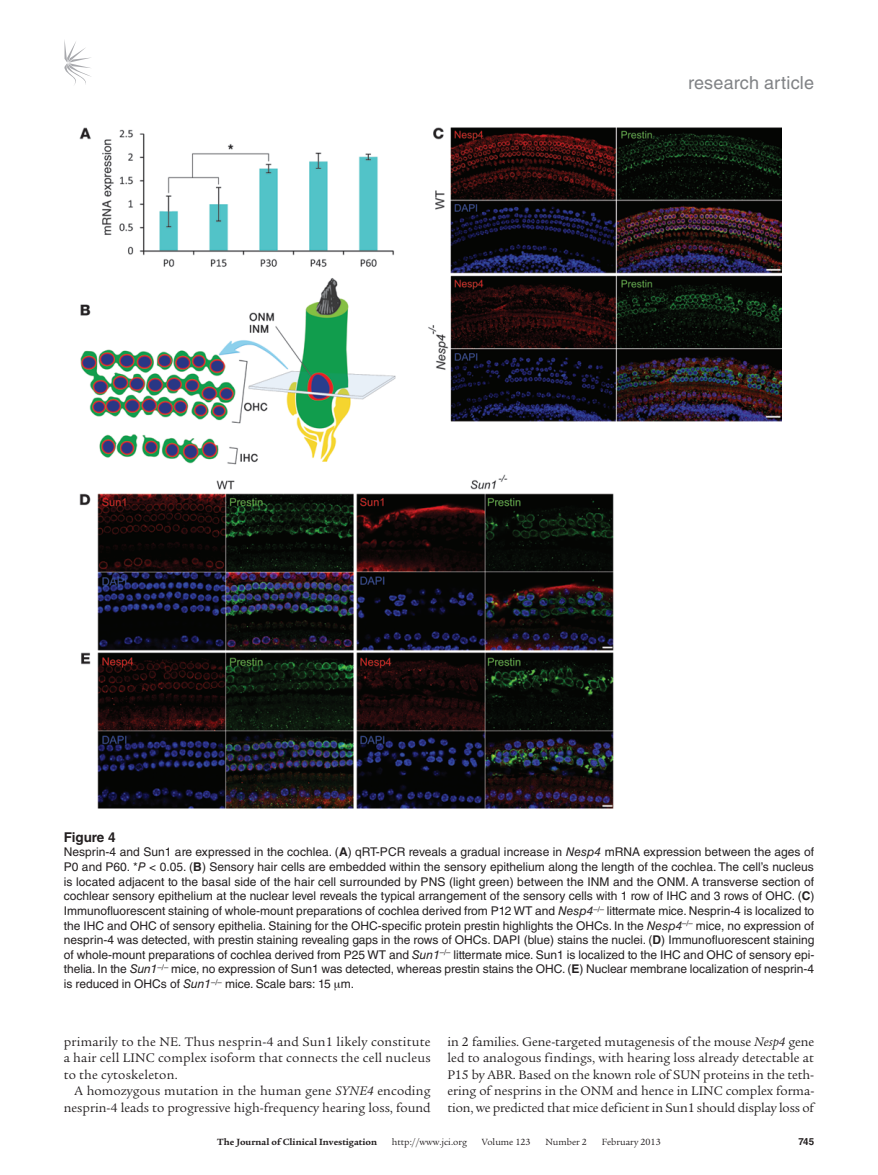
<style>
.page{position:relative;width:878px;height:1175px;background:#fff}
.page>*{position:absolute;margin:0;border:0;box-sizing:border-box;transform-origin:0 0}
.t1{font:18px "Helvetica LT Std";letter-spacing:.01em;color:#808285}
.t2{font:13.5px/16.5px "Legacy Serif Std";color:#231f20;text-align:justify}
.t3{font:700 13.5px "Helvetica LT Std";color:#231f20}
.t4{font:12px/14.7px "Helvetica LT Std";color:#231f20;text-align:justify}
.t5{font:9.75px "Legacy Serif Std";color:#231f20}
.t6{font:700 9.75px "Legacy Serif Std";color:#231f20}
.t7{font:700 9.75px "Helvetica LT Std";color:#231f20}
.s1{font-weight:700}
.s2{font-style:italic}
</style>
<div class="page">
<svg style="left:64px;top:40px;width:27px;height:45px"></svg>
<img style="left:79px;top:127px;width:702px;height:681px">
<h1 class="t1" style="left:688px;top:73px;width:127px">research article</h1>
<p class="t3" style="left:64px;top:828px;width:53px">Figure 4</p>
<p class="t4" style="left:64px;top:844px;width:752px">Nesprin-4 and Sun1 are expressed in the cochlea. (<span class="s1">A</span>) qRT-PCR reveals a gradual increase in <span class="s2">Nesp4</span> mRNA expression between the ages of P0 and P60. *<span class="s2">P</span> &lt; 0.05. (<span class="s1">B</span>) Sensory hair cells are embedded within the sensory epithelium along the length of the cochlea. The cell’s nucleus is located adjacent to the basal side of the hair cell surrounded by PNS (light green) between the INM and the ONM. A transverse section of cochlear sensory epithelium at the nuclear level reveals the typical arrangement of the sensory cells with 1 row of IHC and 3 rows of OHC. (<span class="s1">C</span>)<br>Immunofluorescent staining of whole-mount preparations of cochlea derived from P12 WT and <span class="s2">Nesp4</span><sup>–/–</sup> littermate mice. Nesprin-4 is localized to the IHC and OHC of sensory epithelia. Staining for the OHC-specific protein prestin highlights the OHCs. In the <span class="s2">Nesp4</span><sup>–/–</sup> mice, no expression of nesprin-4 was detected, with prestin staining revealing gaps in the rows of OHCs. DAPI (blue) stains the nuclei. (<span class="s1">D</span>) Immunofluorescent staining of whole-mount preparations of cochlea derived from P25 WT and <span class="s2">Sun1</span><sup>–/–</sup> littermate mice. Sun1 is localized to the IHC and OHC of sensory epi&shy;thelia. In the <span class="s2">Sun1</span><sup>–/–</sup> mice, no expression of Sun1 was detected, whereas prestin stains the OHC. (<span class="s1">E</span>) Nuclear membrane localization of nesprin-4 is reduced in OHCs of <span class="s2">Sun1</span><sup>–/–</sup> mice. Scale bars: 15 m.</p>
<p class="t2" style="left:64px;top:1033px;width:368px">primarily to the NE. Thus nesprin-4 and Sun1 likely constitute a hair cell LINC complex isoform that connects the cell nucleus to the cytoskeleton.</p>
<p class="t2" style="left:64px;top:1082px;width:368px;text-align:right">A homozygous mutation in the human gene <span class="s2">SYNE4</span> encoding nesprin-4 leads to progressive high-frequency hearing loss, found</p>
<p class="t2" style="left:447px;top:1033px;width:368px">in 2 families. Gene-targeted mutagenesis of the mouse <span class="s2">Nesp4</span> gene led to analogous findings, with hearing loss already detectable at P15 by ABR. Based on the known role of SUN proteins in the teth&shy;ering of nesprins in the ONM and hence in LINC complex forma&shy;tion, we predicted that mice deficient in Sun1 should display loss of</p>
<p class="t6" style="left:217px;top:1135px;width:161px">The Journal of Clinical Investigation</p>
<p class="t5" style="left:392px;top:1136px;width:77px">http://www.jci.org</p>
<p class="t5" style="left:481px;top:1136px;width:50px">Volume 123</p>
<p class="t5" style="left:545px;top:1136px;width:43px">Number 2</p>
<p class="t5" style="left:601px;top:1136px;width:61px">February 2013</p>
<p class="t7" style="left:798px;top:1135px;width:17px">745</p>
</div>
